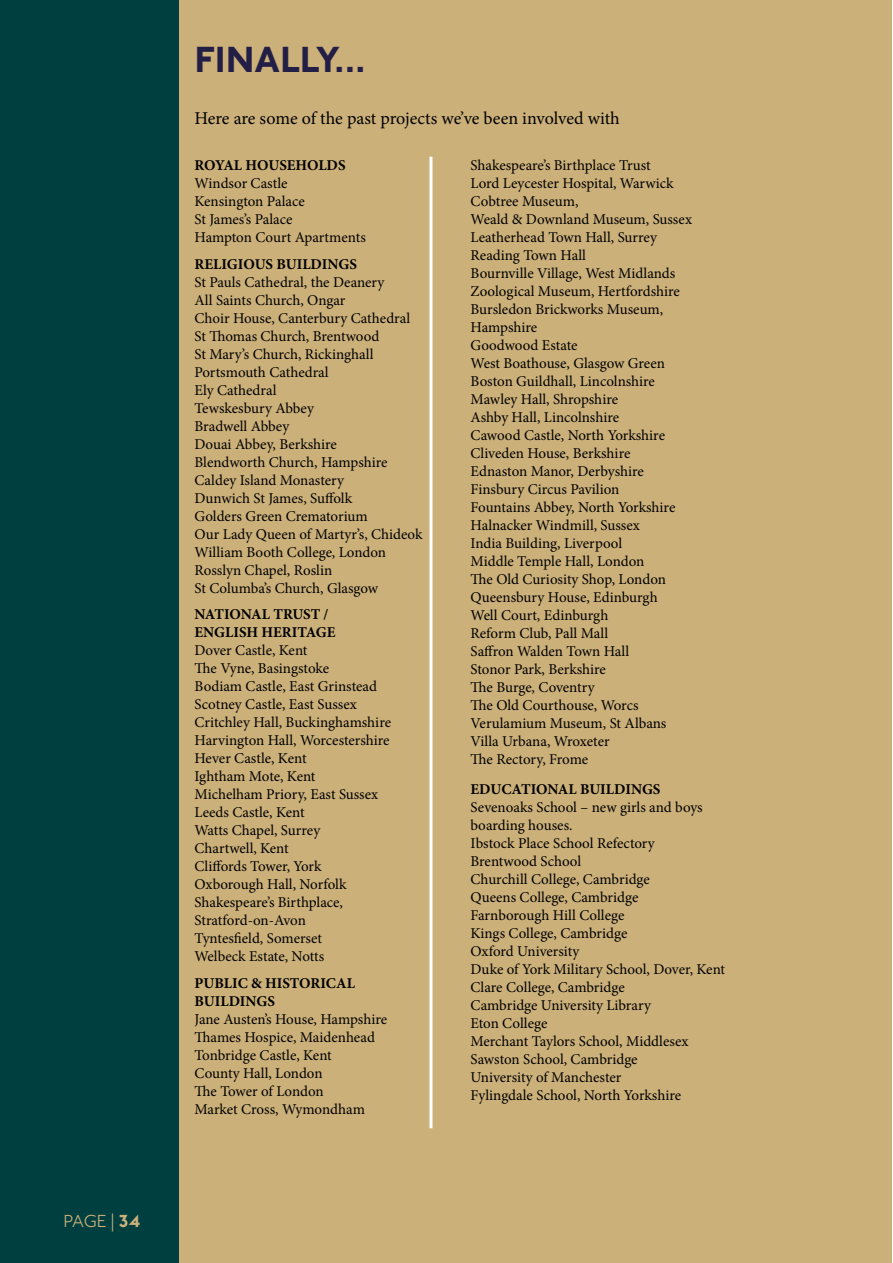
<style>
.page{position:relative;width:893px;height:1263px;background:#fff}
.page>*{position:absolute;margin:0;border:0;box-sizing:border-box;transform-origin:0 0}
.t1{font:700 37.5px "Johnston ITC Pro";letter-spacing:-.005em;color:#231e45}
.t2{font:18px "Minion Pro";letter-spacing:-.005em;color:#000}
.t3{font:300 18px "Johnston ITC Pro";color:#cbb07a}
.t4{font:15px/18px "Minion Pro";letter-spacing:-.005em;color:#000}
.t5{font:700 15px/18px "Minion Pro";color:#000}
.s1{font-weight:700}
</style>
<div class="page">
<div style="left:161px;top:0;width:731px;height:1263px;background:#cbb07a"></div>
<div style="left:0;top:0;width:179px;height:1263px;background:#003f40"></div>
<hr style="left:429px;top:157px;width:3px;height:971px;background:#fff">
<p class="t3" style="left:64px;top:1211px;width:78px">PAGE | <span class="s1">34</span></p>
<h1 class="t1" style="left:195px;top:37px;width:173px">FINALLY...</h1>
<p class="t2" style="left:195px;top:106px;width:427px">Here are some of the past projects we’ve been involved with</p>
<p class="t5" style="left:195px;top:156px;width:153px">ROYAL HOUSEHOLDS</p>
<p class="t4" style="left:195px;top:174px;width:173px">Windsor Castle<br>Kensington Palace<br>St James’s Palace<br>Hampton Court Apartments</p>
<p class="t5" style="left:195px;top:255px;width:164px">RELIGIOUS BUILDINGS</p>
<p class="t4" style="left:195px;top:273px;width:230px">St Pauls Cathedral, the Deanery<br>All Saints Church, Ongar<br>Choir House, Canterbury Cathedral<br>St Thomas Church, Brentwood<br>St Mary’s Church, Rickinghall<br>Portsmouth Cathedral<br>Ely Cathedral<br>Tewskesbury Abbey<br>Bradwell Abbey<br>Douai Abbey, Berkshire<br>Blendworth Church, Hampshire<br>Caldey Island Monastery<br>Dunwich St James, Suffolk<br>Golders Green Crematorium<br>Our Lady Queen of Martyr’s, Chideok<br>William Booth College, London<br>Rosslyn Chapel, Roslin<br>St Columba’s Church, Glasgow</p>
<p class="t5" style="left:195px;top:605px;width:142px">NATIONAL TRUST /<br>ENGLISH HERITAGE</p>
<p class="t4" style="left:195px;top:641px;width:198px">Dover Castle, Kent<br>The Vyne, Basingstoke<br>Bodiam Castle, East Grinstead<br>Scotney Castle, East Sussex<br>Critchley Hall, Buckinghamshire<br>Harvington Hall, Worcestershire<br>Hever Castle, Kent<br>Ightham Mote, Kent<br>Michelham Priory, East Sussex<br>Leeds Castle, Kent<br>Watts Chapel, Surrey<br>Chartwell, Kent<br>Cliffords Tower, York<br>Oxborough Hall, Norfolk<br>Shakespeare’s Birthplace,<br>Stratford-on-Avon<br>Tyntesfield, Somerset<br>Welbeck Estate, Notts</p>
<p class="t5" style="left:195px;top:974px;width:162px">PUBLIC &amp; HISTORICAL<br>BUILDINGS</p>
<p class="t4" style="left:195px;top:1010px;width:194px">Jane Austen’s House, Hampshire<br>Thames Hospice, Maidenhead<br>Tonbridge Castle, Kent<br>County Hall, London<br>The Tower of London<br>Market Cross, Wymondham</p>
<p class="t4" style="left:471px;top:156px;width:223px">Shakespeare’s Birthplace Trust<br>Lord Leycester Hospital, Warwick<br>Cobtree Museum,<br>Weald &amp; Downland Museum, Sussex<br>Leatherhead Town Hall, Surrey<br>Reading Town Hall<br>Bournville Village, West Midlands<br>Zoological Museum, Hertfordshire<br>Bursledon Brickworks Museum,<br>Hampshire<br>Goodwood Estate<br>West Boathouse, Glasgow Green<br>Boston Guildhall, Lincolnshire<br>Mawley Hall, Shropshire<br>Ashby Hall, Lincolnshire<br>Cawood Castle, North Yorkshire<br>Cliveden House, Berkshire<br>Ednaston Manor, Derbyshire<br>Finsbury Circus Pavilion<br>Fountains Abbey, North Yorkshire<br>Halnacker Windmill, Sussex<br>India Building, Liverpool<br>Middle Temple Hall, London<br>The Old Curiosity Shop, London<br>Queensbury House, Edinburgh<br>Well Court, Edinburgh<br>Reform Club, Pall Mall<br>Saffron Walden Town Hall<br>Stonor Park, Berkshire<br>The Burge, Coventry<br>The Old Courthouse, Worcs<br>Verulamium Museum, St Albans<br>Villa Urbana, Wroxeter<br>The Rectory, Frome</p>
<p class="t5" style="left:471px;top:780px;width:191px">EDUCATIONAL BUILDINGS</p>
<p class="t4" style="left:471px;top:798px;width:256px">Sevenoaks School – new girls and boys boarding houses.<br>Ibstock Place School Refectory<br>Brentwood School<br>Churchill College, Cambridge<br>Queens College, Cambridge<br>Farnborough Hill College<br>Kings College, Cambridge<br>Oxford University<br>Duke of York Military School, Dover, Kent<br>Clare College, Cambridge<br>Cambridge University Library<br>Eton College<br>Merchant Taylors School, Middlesex<br>Sawston School, Cambridge<br>University of Manchester<br>Fylingdale School, North Yorkshire</p>
</div>
